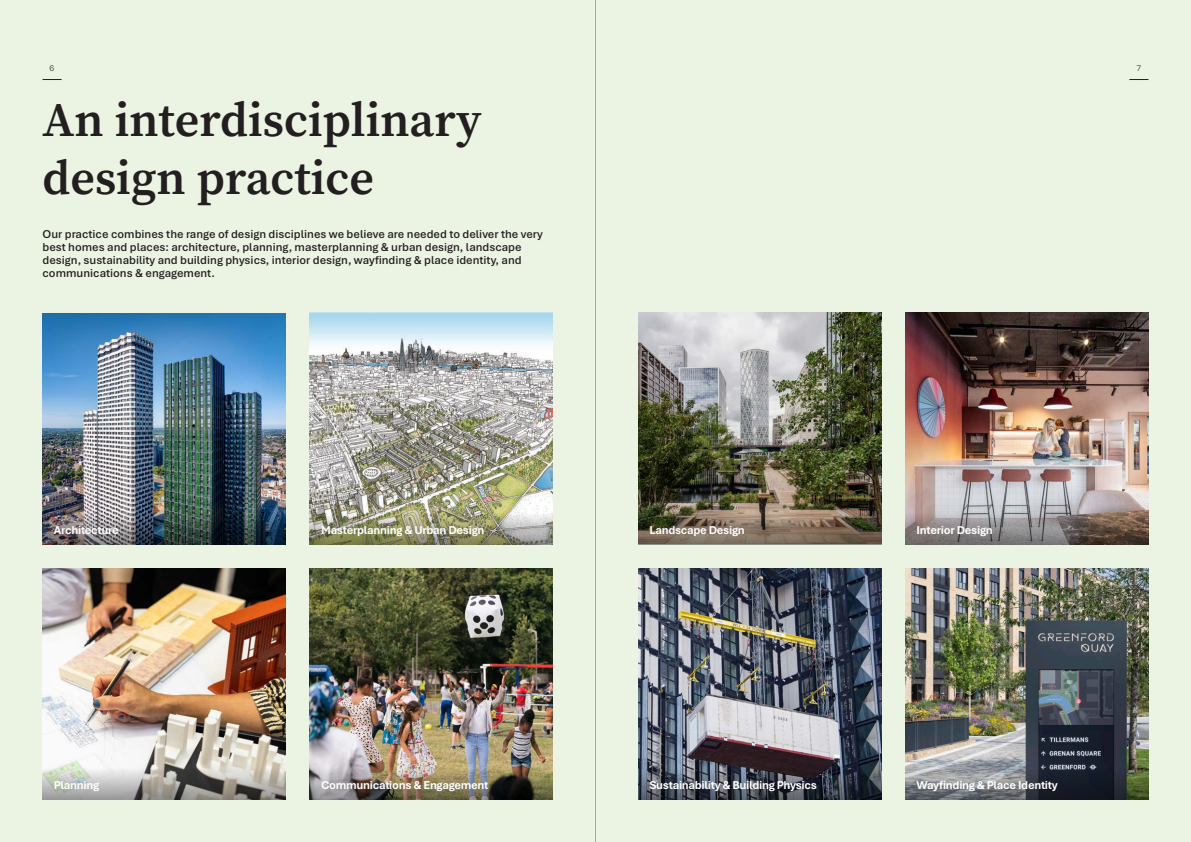
<style>
.page{position:relative;width:1191px;height:842px;background:#ebf4e3}
.page>*{position:absolute;margin:0;border:0;box-sizing:border-box;transform-origin:0 0}
.t1{font:48px/57.6px "Source Serif Variable";color:#231f20}
.t2{font:600 12px/13px "Aptos";color:#231f20}
.Image_Caption_in_Gradient_-_White{font:700 12px "Aptos";letter-spacing:-.025em;color:#fff}
.t3{font:300 9px "Aptos";color:#231f20}
</style>
<div class="page">
<svg style="left:43px;top:79px;width:19px;height:1px"></svg>
<svg style="left:1129px;top:79px;width:19px;height:1px"></svg>
<img style="left:310px;top:568px;width:243px;height:198px">
<img style="left:43px;top:314px;width:243px;height:197px">
<img style="left:43px;top:568px;width:243px;height:198px">
<div style="left:42px;top:511px;width:245px;height:33px;background:#231f20;opacity:.75"></div>
<div style="left:42px;top:766px;width:245px;height:34px;background:#231f20;opacity:.75"></div>
<div style="left:309px;top:766px;width:245px;height:34px;background:#231f20;opacity:.75"></div>
<img style="left:638px;top:313px;width:243px;height:198px">
<img style="left:905px;top:568px;width:243px;height:198px">
<div style="left:637px;top:511px;width:245px;height:33px;background:#231f20;opacity:.75"></div>
<div style="left:904px;top:766px;width:245px;height:34px;background:#231f20;opacity:.75"></div>
<img style="left:638px;top:568px;width:243px;height:198px">
<div style="left:637px;top:766px;width:245px;height:33px;background:#231f20;opacity:.75"></div>
<img style="left:905px;top:313px;width:243px;height:198px">
<div style="left:904px;top:511px;width:245px;height:33px;background:#231f20;opacity:.75"></div>
<img style="left:310px;top:313px;width:243px;height:198px">
<div style="left:309px;top:511px;width:245px;height:33px;background:#231f20;opacity:.75"></div>
<hr style="left:595px;top:0;width:1px;height:842px;background:#5d5f62">
<p class="t3" style="left:50px;top:62px;width:6px">6</p>
<p class="t3" style="left:1136px;top:62px;width:6px">7</p>
<p class="t1" style="left:42px;top:91px;width:440px">An interdisciplinary design practice</p>
<p class="t2" style="left:43px;top:227px;width:502px">Our practice combines the range of design disciplines we believe are needed to deliver the very best homes and places: architecture, planning, masterplanning &amp; urban design, landscape design, sustainability and building physics, interior design, wayfinding &amp; place identity, and communications &amp; engagement.</p>
<p class="Image_Caption_in_Gradient_-_White" style="left:54px;top:521px;width:66px">Architecture</p>
<p class="Image_Caption_in_Gradient_-_White" style="left:321px;top:521px;width:165px">Masterplanning &amp; Urban Design</p>
<p class="Image_Caption_in_Gradient_-_White" style="left:649px;top:521px;width:97px">Landscape Design</p>
<p class="Image_Caption_in_Gradient_-_White" style="left:916px;top:521px;width:78px">Interior Design</p>
<p class="Image_Caption_in_Gradient_-_White" style="left:54px;top:777px;width:47px">Planning</p>
<p class="Image_Caption_in_Gradient_-_White" style="left:321px;top:777px;width:169px">Communications &amp; Engagement</p>
<p class="Image_Caption_in_Gradient_-_White" style="left:649px;top:777px;width:169px">Sustainability &amp; Building Physics</p>
<p class="Image_Caption_in_Gradient_-_White" style="left:916px;top:777px;width:143px">Wayfinding &amp; Place Identity</p>
</div>
